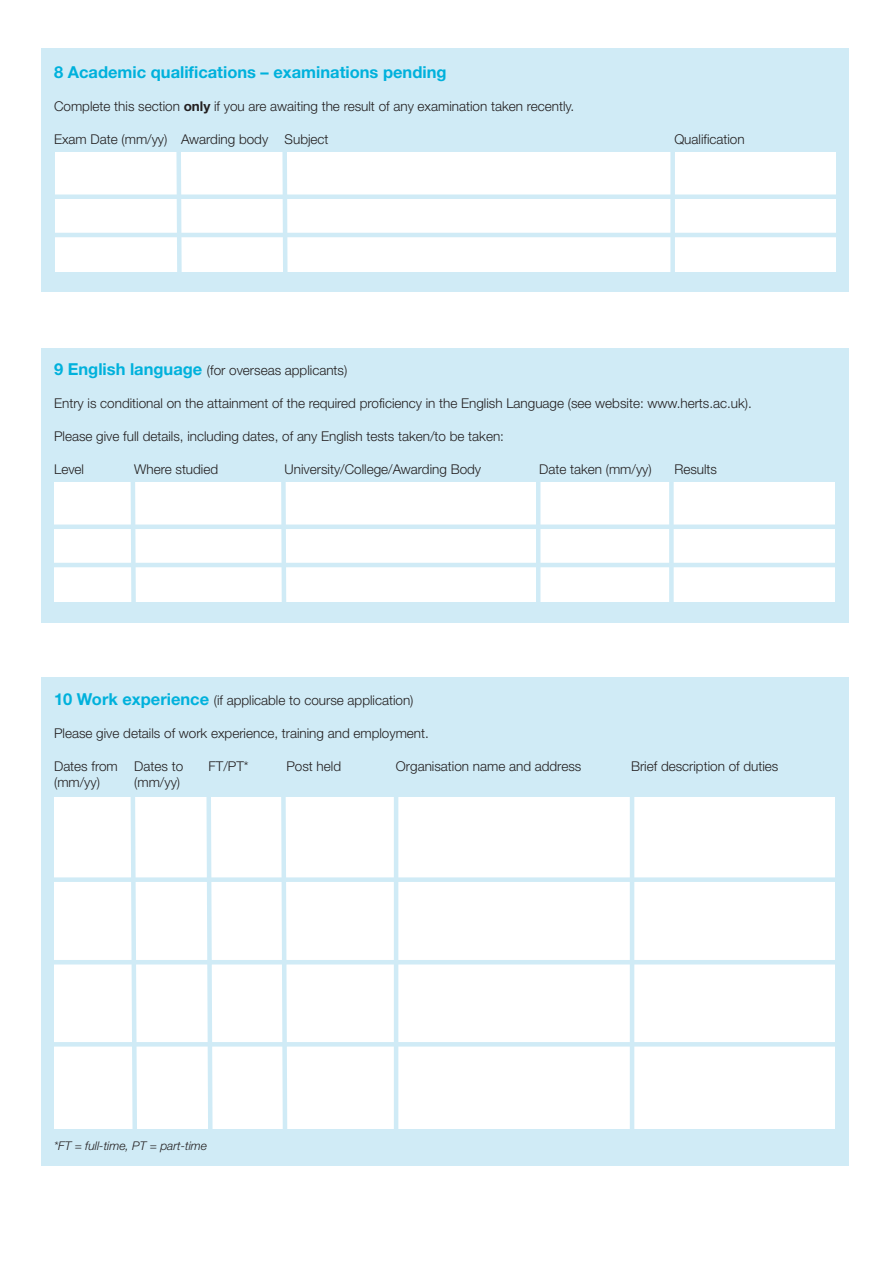
<style>
.page{position:relative;width:893px;height:1263px;background:#fff}
.page>*{position:absolute;margin:0;border:0;box-sizing:border-box;transform-origin:0 0}
.t1{font:700 16.5px "Helvetica Neue";color:#00b1dc}
.t2{font:300 13.5px "Helvetica Neue";color:#231f20}
.t3{font:italic 300 12px "Helvetica Neue";color:#231f20}
.s1{font-weight:700}
.s2{font-weight:700;font-size:16.5px;color:#00b1dc}
</style>
<div class="page">
<div style="left:41px;top:678px;width:808px;height:488px;background:#d0ebf6"></div>
<div style="left:41px;top:348px;width:808px;height:274px;background:#d0ebf6"></div>
<div style="left:41px;top:49px;width:808px;height:243px;background:#d0ebf6"></div>
<div style="left:55px;top:152px;width:781px;height:120px;background:#fff"></div>
<div style="left:49px;top:194px;width:792px;height:5px;background:#d0ebf6"></div>
<hr style="left:49px;top:233px;width:792px;height:4px;background:#d0ebf6">
<svg style="left:174px;top:152px;width:10px;height:120px"></svg>
<svg style="left:280px;top:152px;width:10px;height:120px"></svg>
<div style="left:670px;top:150px;width:5px;height:131px;background:#d0ebf6"></div>
<div style="left:54px;top:482px;width:781px;height:120px;background:#fff"></div>
<div style="left:48px;top:524px;width:792px;height:5px;background:#d0ebf6"></div>
<hr style="left:48px;top:563px;width:792px;height:4px;background:#d0ebf6">
<svg style="left:128px;top:482px;width:10px;height:120px"></svg>
<svg style="left:279px;top:482px;width:10px;height:120px"></svg>
<div style="left:669px;top:480px;width:5px;height:131px;background:#d0ebf6"></div>
<hr style="left:536px;top:477px;width:4px;height:131px;background:#d0ebf6">
<div style="left:54px;top:797px;width:781px;height:331px;background:#fff"></div>
<div style="left:48px;top:877px;width:792px;height:5px;background:#d0ebf6"></div>
<svg style="left:128px;top:797px;width:11px;height:332px"></svg>
<svg style="left:279px;top:797px;width:11px;height:332px"></svg>
<hr style="left:630px;top:794px;width:4px;height:339px;background:#d0ebf6">
<hr style="left:394px;top:792px;width:4px;height:343px;background:#d0ebf6">
<svg style="left:204px;top:797px;width:11px;height:332px"></svg>
<hr style="left:49px;top:960px;width:792px;height:4px;background:#d0ebf6">
<hr style="left:43px;top:1042px;width:793px;height:4px;background:#d0ebf6">
<p class="t1" style="left:54px;top:66px;width:394px">8 Academic qualifications – examinations pending</p>
<p class="t2" style="left:54px;top:101px;width:522px">Complete this section <span class="s1">only</span> if you are awaiting the result of any examination taken recently.</p>
<p class="t2" style="left:54px;top:134px;width:276px">Exam Date (mm/yy) Awarding body Subject</p>
<p class="t2" style="left:674px;top:134px;width:72px">Qualification</p>
<p class="t2" style="left:54px;top:365px;width:295px"><span class="s2">9 English language</span> (for overseas applicants)</p>
<p class="t2" style="left:54px;top:398px;width:699px">Entry is conditional on the attainment of the required proficiency in the English Language (see website: www.herts.ac.uk).</p>
<p class="t2" style="left:54px;top:431px;width:451px">Please give full details, including dates, of any English tests taken/to be taken:</p>
<p class="t2" style="left:54px;top:464px;width:31px">Level</p>
<p class="t2" style="left:134px;top:464px;width:85px">Where studied</p>
<p class="t2" style="left:285px;top:464px;width:198px">University/College/Awarding Body</p>
<p class="t2" style="left:539px;top:464px;width:114px">Date taken (mm/yy)</p>
<p class="t2" style="left:674px;top:464px;width:44px">Results</p>
<p class="t2" style="left:54px;top:695px;width:361px"><span class="s2">10 Work experience</span> (if applicable to course application)</p>
<p class="t2" style="left:54px;top:728px;width:376px">Please give details of work experience, training and employment.</p>
<p class="t2" style="left:54px;top:761px;width:131px">Dates from Dates to</p>
<p class="t2" style="left:209px;top:761px;width:41px">FT/PT*</p>
<p class="t2" style="left:286px;top:761px;width:56px">Post held</p>
<p class="t2" style="left:396px;top:761px;width:187px">Organisation name and address</p>
<p class="t2" style="left:631px;top:761px;width:149px">Brief description of duties</p>
<p class="t2" style="left:54px;top:778px;width:47px">(mm/yy)</p>
<p class="t2" style="left:134px;top:778px;width:47px">(mm/yy)</p>
<p class="t3" style="left:54px;top:1142px;width:155px">*FT = full-time, PT = part-time</p>
</div>
